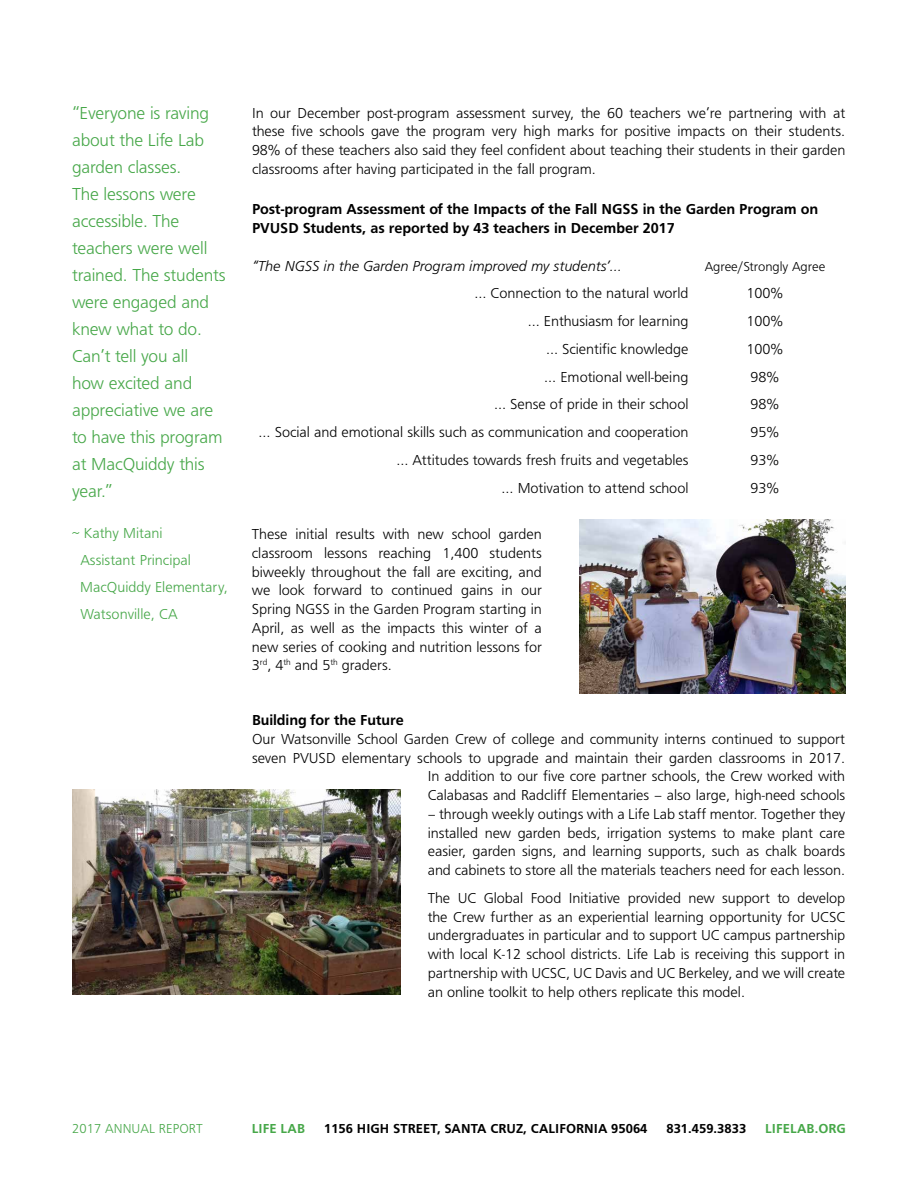
<style>
.page{position:relative;width:918px;height:1188px;background:#fff}
.page>*{position:absolute;margin:0;border:0;box-sizing:border-box;transform-origin:0 0}
.t1{font:18px/27px "Frugal Sans Light DTC";letter-spacing:-.01em;color:#46a748}
.t2{font:15px/18.8px "Frugal Sans Light DTC";letter-spacing:-.005em;color:#000;text-align:justify}
.t3{font:15px/18.8px "Frugal Sans Bold DTC";letter-spacing:-.005em;color:#000}
.t4{font:15px/27px "Frugal Sans Light DTC";color:#46a748}
.t5{font:15px "Frugal Sans Light Italic DTC";letter-spacing:-.005em;color:#000}
.t6{font:13.5px "Frugal Sans Bold DTC";color:#000}
.t7{font:13.5px "Frugal Sans Light DTC";letter-spacing:-.005em;color:#000}
.t8{font:13.5px "Frugal Sans Bold DTC";color:#46a748}
.t9{font:13.5px "Frugal Sans Light DTC";color:#46a748}
</style>
<div class="page">
<img style="left:579px;top:519px;width:267px;height:174px">
<img style="left:72px;top:790px;width:329px;height:205px">
<p class="t1" style="left:72px;top:100px;width:155px">“Everyone is raving about the Life Lab garden classes.<br>The lessons were accessible. The teachers were well trained. The students were engaged and knew what to do.<br>Can’t tell you all<br>how excited and appreciative we are to have this program at MacQuiddy this year.”</p>
<p class="t4" style="left:80px;top:519px;width:149px;text-indent:-8px">~ Kathy Mitani<br>Assistant Principal<br>MacQuiddy Elementary,<br>Watsonville, CA</p>
<p class="t2" style="left:252px;top:103px;width:595px">In our December post-program assessment survey, the 60 teachers we’re partnering with at these five schools gave the program very high marks for positive impacts on their students.<br>98% of these teachers also said they feel confident about teaching their students in their garden classrooms after having participated in the fall program.</p>
<p class="t3" style="left:252px;top:200px;width:568px">Post-program Assessment of the Impacts of the Fall NGSS in the Garden Program on<br>PVUSD Students, as reported by 43 teachers in December 2017</p>
<p class="t5" style="left:252px;top:257px;width:372px">“The NGSS in the Garden Program improved my students’…</p>
<p class="t7" style="left:705px;top:258px;width:122px">Agree/Strongly Agree</p>
<p class="t2" style="left:474px;top:284px;width:216px">… Connection to the natural world</p>
<p class="t2" style="left:747px;top:284px;width:38px">100%</p>
<p class="t2" style="left:528px;top:312px;width:162px">… Enthusiasm for learning</p>
<p class="t2" style="left:747px;top:312px;width:38px">100%</p>
<p class="t2" style="left:546px;top:339px;width:144px">… Scientific knowledge</p>
<p class="t2" style="left:747px;top:339px;width:38px">100%</p>
<p class="t2" style="left:544px;top:367px;width:146px">… Emotional well-being</p>
<p class="t2" style="left:751px;top:367px;width:30px">98%</p>
<p class="t2" style="left:494px;top:395px;width:196px">… Sense of pride in their school</p>
<p class="t2" style="left:751px;top:395px;width:30px">98%</p>
<p class="t2" style="left:259px;top:423px;width:431px">… Social and emotional skills such as communication and cooperation</p>
<p class="t2" style="left:751px;top:423px;width:30px">95%</p>
<p class="t2" style="left:396px;top:450px;width:294px">… Attitudes towards fresh fruits and vegetables</p>
<p class="t2" style="left:751px;top:450px;width:30px">93%</p>
<p class="t2" style="left:502px;top:478px;width:188px">… Motivation to attend school</p>
<p class="t2" style="left:751px;top:478px;width:30px">93%</p>
<p class="t2" style="left:252px;top:525px;width:292px">These initial results with new school garden classroom lessons reaching 1,400 students biweekly throughout the fall are exciting, and we look forward to continued gains in our Spring NGSS in the Garden Program starting in April, as well as the impacts this winter of a new series of cooking and nutrition lessons for 3<sup>rd</sup>, 4<sup>th</sup> and 5<sup>th</sup> graders.</p>
<p class="t3" style="left:252px;top:710px;width:153px">Building for the Future</p>
<p class="t2" style="left:252px;top:729px;width:595px;text-align:right">Our Watsonville School Garden Crew of college and community interns continued to support seven PVUSD elementary schools to upgrade and maintain their garden classrooms in 2017.<br>In addition to our five core partner schools, the Crew worked with<br>Calabasas and Radcliff Elementaries – also large, high-need schools</p>
<p class="t2" style="left:428px;top:804px;width:419px">– through weekly outings with a Life Lab staff mentor. Together they installed new garden beds, irrigation systems to make plant care easier, garden signs, and learning supports, such as chalk boards and cabinets to store all the materials teachers need for each lesson.</p>
<p class="t2" style="left:428px;top:888px;width:419px">The UC Global Food Initiative provided new support to develop the Crew further as an experiential learning opportunity for UCSC undergraduates in particular and to support UC campus partnership with local K-12 school districts. Life Lab is receiving this support in partnership with UCSC, UC Davis and UC Berkeley, and we will create an online toolkit to help others replicate this model.</p>
<p class="t9" style="left:72px;top:1121px;width:132px">2017 ANNUAL REPORT</p>
<p class="t8" style="left:252px;top:1120px;width:55px">LIFE LAB</p>
<p class="t6" style="left:324px;top:1120px;width:325px">1156 HIGH STREET, SANTA CRUZ, CALIFORNIA 95064</p>
<p class="t6" style="left:666px;top:1120px;width:81px">831.459.3833</p>
<p class="t8" style="left:765px;top:1120px;width:82px">LIFELAB.ORG</p>
</div>
